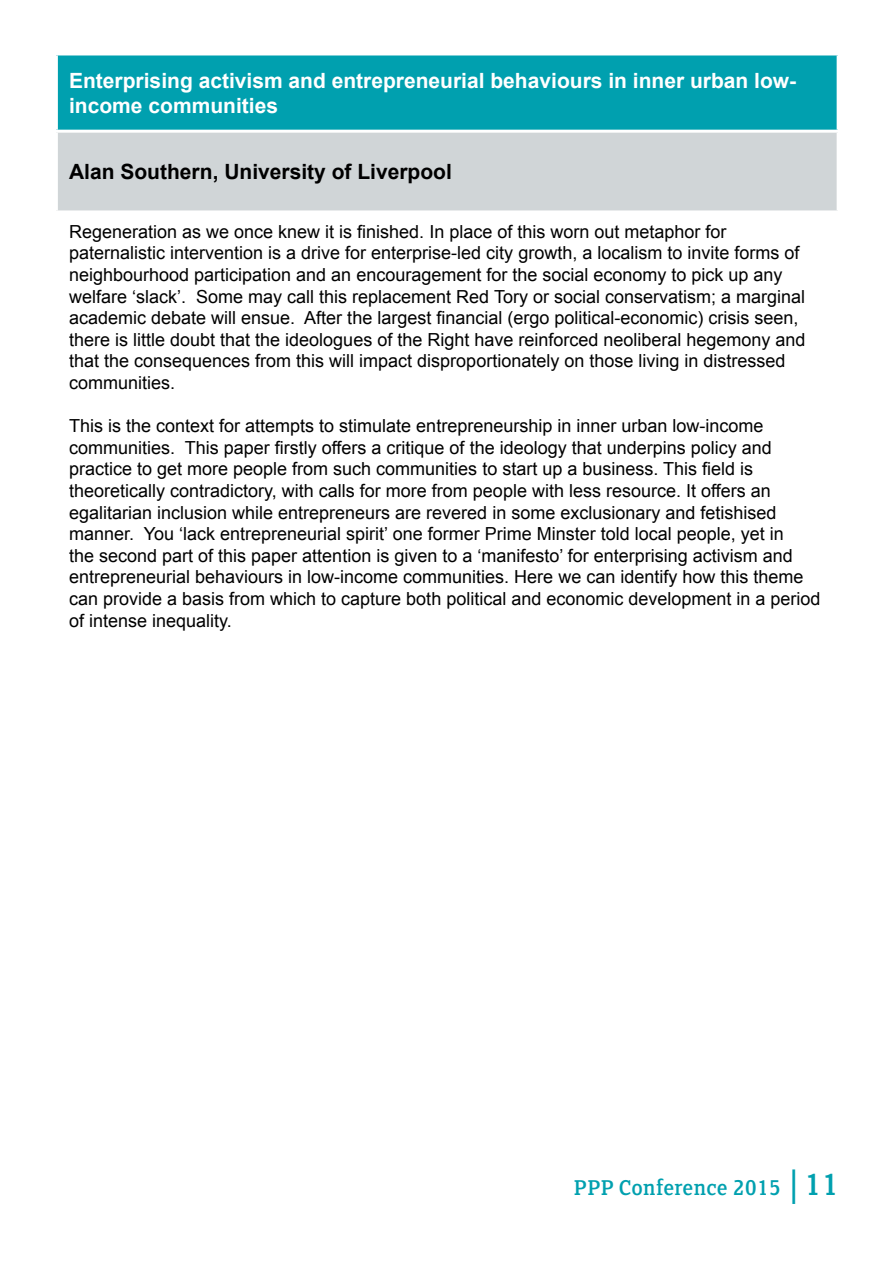
<style>
.page{position:relative;width:893px;height:1263px;background:#fff}
.page>*{position:absolute;margin:0;border:0;box-sizing:border-box;transform-origin:0 0}
.t1{font:24px "FS Clerkenwell";color:#00a0af}
.t2{font:700 21px/25.2px "Arial";color:#fff}
.t3{font:700 21px "Arial";color:#000}
.t4{font:18px/21.6px "Arial";color:#000}
.s1{font-size:34.5px}
</style>
<div class="page">
<div style="left:56px;top:54px;width:782px;height:77px;background:#00a0af"></div>
<div style="left:56px;top:131px;width:782px;height:81px;background:#d0d5d7"></div>
<hr style="left:55px;top:52px;width:785px;height:3px;background:#fff">
<hr style="left:55px;top:55px;width:3px;height:75px;background:#fff">
<hr style="left:837px;top:55px;width:3px;height:75px;background:#fff">
<hr style="left:55px;top:130px;width:785px;height:3px;background:#fff">
<hr style="left:55px;top:133px;width:3px;height:77px;background:#fff">
<hr style="left:837px;top:133px;width:3px;height:77px;background:#fff">
<hr style="left:55px;top:210px;width:785px;height:3px;background:#fff">
<p class="t2" style="left:69px;top:68px;width:729px">Enterprising activism and entrepreneurial behaviours in inner urban low&shy;income communities</p>
<p class="t3" style="left:69px;top:158px;width:384px">Alan Southern, University of Liverpool</p>
<p class="t4" style="left:69px;top:221px;width:738px">Regeneration as we once knew it is finished. In place of this worn out metaphor for paternalistic intervention is a drive for enterprise-led city growth, a localism to invite forms of neighbourhood participation and an encouragement for the social economy to pick up any welfare ‘slack’. Some may call this replacement Red Tory or social conservatism; a marginal academic debate will ensue. After the largest financial (ergo political-economic) crisis seen, there is little doubt that the ideologues of the Right have reinforced neoliberal hegemony and that the consequences from this will impact disproportionately on those living in distressed communities.</p>
<p class="t4" style="left:69px;top:415px;width:753px">This is the context for attempts to stimulate entrepreneurship in inner urban low-income communities. This paper firstly offers a critique of the ideology that underpins policy and practice to get more people from such communities to start up a business. This field is theoretically contradictory, with calls for more from people with less resource. It offers an egalitarian inclusion while entrepreneurs are revered in some exclusionary and fetishised manner. You ‘lack entrepreneurial spirit’ one former Prime Minster told local people, yet in<br>the second part of this paper attention is given to a ‘manifesto’ for enterprising activism and entrepreneurial behaviours in low-income communities. Here we can identify how this theme can provide a basis from which to capture both political and economic development in a period of intense inequality.</p>
<h1 class="t1" style="left:574px;top:1173px;width:267px">PPP Conference 2015 <span class="s1">| 11</span></h1>
</div>
